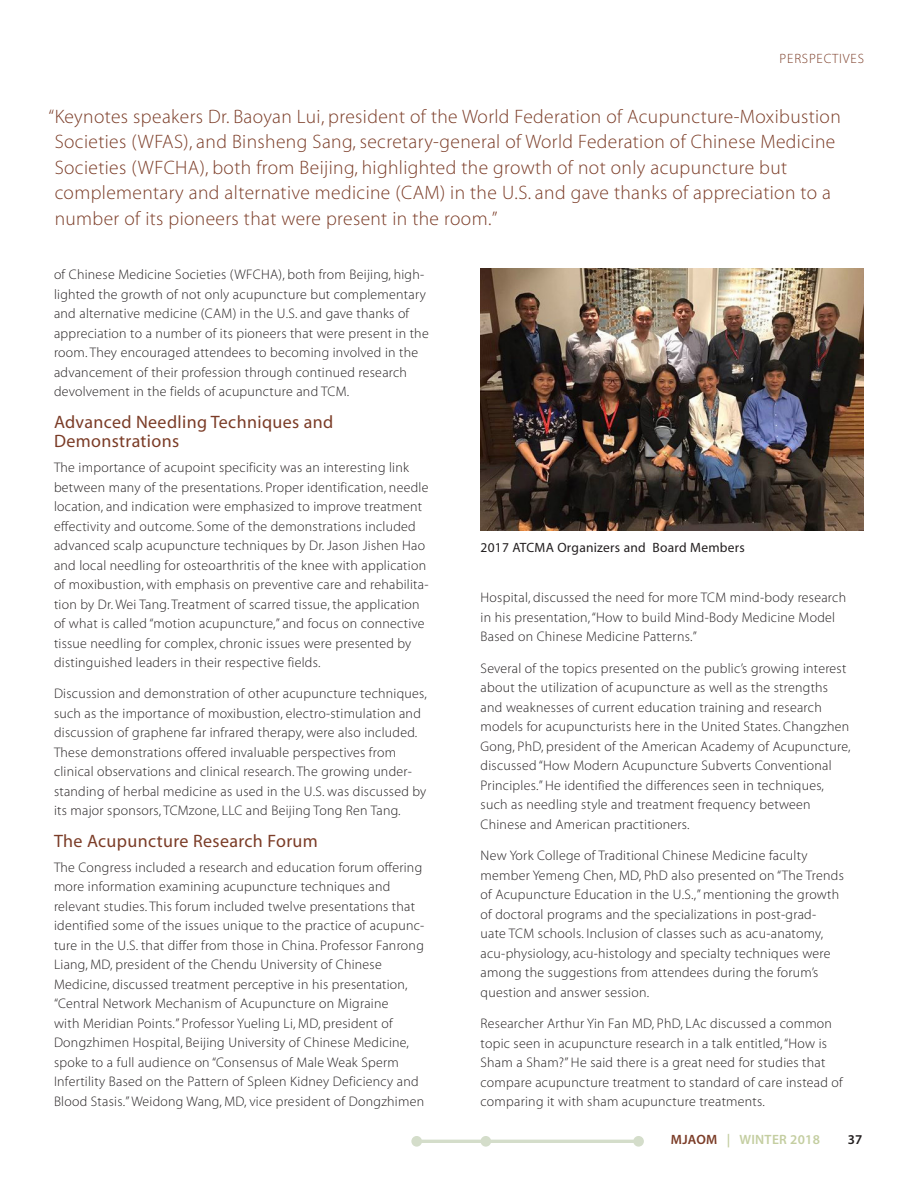
<style>
.page{position:relative;width:918px;height:1188px;background:#fff}
.page>*{position:absolute;margin:0;border:0;box-sizing:border-box;transform-origin:0 0}
.pull_quote{font:19.5px/25.5px "Myriad MM 215 600";letter-spacing:.02em;color:#7b3c27}
.subhead{font:18px/19.5px "Myriad MM 400 600";letter-spacing:.02em;color:#7b3c27}
.body_light{font:13.8px/19.5px "Myriad MM 215 600";letter-spacing:.02em;color:#231f20}
.photo_caption{font:13.5px "Myriad MM 400 600";letter-spacing:.02em;color:#231f20}
.t1{font:13.5px "Myriad MM 565 600";letter-spacing:.02em;color:#c4cea1}
.title_continued{font:13.5px "Myriad MM 215 600";letter-spacing:.06em;color:#7b3c27}
.t2{font:13.5px "Myriad MM 565 600";color:#231f20}
.s1{color:#7b3c27}
</style>
<div class="page">
<svg style="left:411px;top:1136px;width:233px;height:11px"></svg>
<img style="left:481px;top:269px;width:383px;height:261px">
<p class="title_continued" style="left:780px;top:52px;width:86px">PERSPECTIVES</p>
<p class="pull_quote" style="left:55px;top:104px;width:788px;text-indent:-6px">“Keynotes speakers Dr. Baoyan Lui, president of the World Federation of Acupuncture-Moxibustion Societies (WFAS), and Binsheng Sang, secretary-general of World Federation of Chinese Medicine Societies (WFCHA), both from Beijing, highlighted the growth of not only acupuncture but complementary and alternative medicine (CAM) in the U.S. and gave thanks of appreciation to a number of its pioneers that were present in the room.”</p>
<p class="body_light" style="left:54px;top:266px;width:376px">of Chinese Medicine Societies (WFCHA), both from Beijing, high&shy;lighted the growth of not only acupuncture but complementary and alternative medicine (CAM) in the U.S. and gave thanks of appreciation to a number of its pioneers that were present in the room. They encouraged attendees to becoming involved in the advancement of their profession through continued research devolvement in the fields of acupuncture and TCM.</p>
<p class="subhead" style="left:54px;top:413px;width:281px">Advanced Needling Techniques and<br>Demonstrations</p>
<p class="body_light" style="left:54px;top:458px;width:376px">The importance of acupoint specificity was an interesting link between many of the presentations. Proper identification, needle location, and indication were emphasized to improve treatment effectivity and outcome. Some of the demonstrations included advanced scalp acupuncture techniques by Dr. Jason Jishen Hao and local needling for osteoarthritis of the knee with application of moxibustion, with emphasis on preventive care and rehabilita&shy;tion by Dr. Wei Tang. Treatment of scarred tissue, the application of what is called “motion acupuncture,” and focus on connective tissue needling for complex, chronic issues were presented by distinguished leaders in their respective fields.</p>
<p class="body_light" style="left:54px;top:685px;width:374px">Discussion and demonstration of other acupuncture techniques, such as the importance of moxibustion, electro-stimulation and discussion of graphene far infrared therapy, were also included.<br>These demonstrations offered invaluable perspectives from clinical observations and clinical research. The growing under&shy;standing of herbal medicine as used in the U.S. was discussed by its major sponsors, TCMzone, LLC and Beijing Tong Ren Tang.</p>
<p class="subhead" style="left:54px;top:832px;width:265px">The Acupuncture Research Forum</p>
<p class="body_light" style="left:54px;top:858px;width:372px">The Congress included a research and education forum offering more information examining acupuncture techniques and relevant studies. This forum included twelve presentations that identified some of the issues unique to the practice of acupunc&shy;ture in the U.S. that differ from those in China. Professor Fanrong Liang, MD, president of the Chendu University of Chinese Medicine, discussed treatment perceptive in his presentation, “Central Network Mechanism of Acupuncture on Migraine<br>with Meridian Points.” Professor Yueling Li, MD, president of Dongzhimen Hospital, Beijing University of Chinese Medicine, spoke to a full audience on “Consensus of Male Weak Sperm Infertility Based on the Pattern of Spleen Kidney Deficiency and Blood Stasis.” Weidong Wang, MD, vice president of Dongzhimen</p>
<p class="photo_caption" style="left:481px;top:541px;width:266px">2017 ATCMA Organizers and Board Members</p>
<p class="body_light" style="left:481px;top:589px;width:367px">Hospital, discussed the need for more TCM mind-body research in his presentation, “How to build Mind-Body Medicine Model<br>Based on Chinese Medicine Patterns.”</p>
<p class="body_light" style="left:481px;top:659px;width:371px">Several of the topics presented on the public’s growing interest about the utilization of acupuncture as well as the strengths and weaknesses of current education training and research models for acupuncturists here in the United States. Changzhen Gong, PhD, president of the American Academy of Acupuncture, discussed “How Modern Acupuncture Subverts Conventional Principles.” He identified the differences seen in techniques, such as needling style and treatment frequency between Chinese and American practitioners.</p>
<p class="body_light" style="left:481px;top:847px;width:365px">New York College of Traditional Chinese Medicine faculty member Yemeng Chen, MD, PhD also presented on “The Trends of Acupuncture Education in the U.S.,” mentioning the growth of doctoral programs and the specializations in post-grad&shy;uate TCM schools. Inclusion of classes such as acu-anatomy, acu-physiology, acu-histology and specialty techniques were among the suggestions from attendees during the forum’s question and answer session.</p>
<p class="body_light" style="left:481px;top:1014px;width:364px">Researcher Arthur Yin Fan MD, PhD, LAc discussed a common topic seen in acupuncture research in a talk entitled, “How is Sham a Sham?” He said there is a great need for studies that compare acupuncture treatment to standard of care instead of comparing it with sham acupuncture treatments.</p>
<p class="t1" style="left:671px;top:1133px;width:151px"><span class="s1">MJAOM</span> | WINTER 2018</p>
<p class="t2" style="left:848px;top:1133px;width:16px">37</p>
</div>
